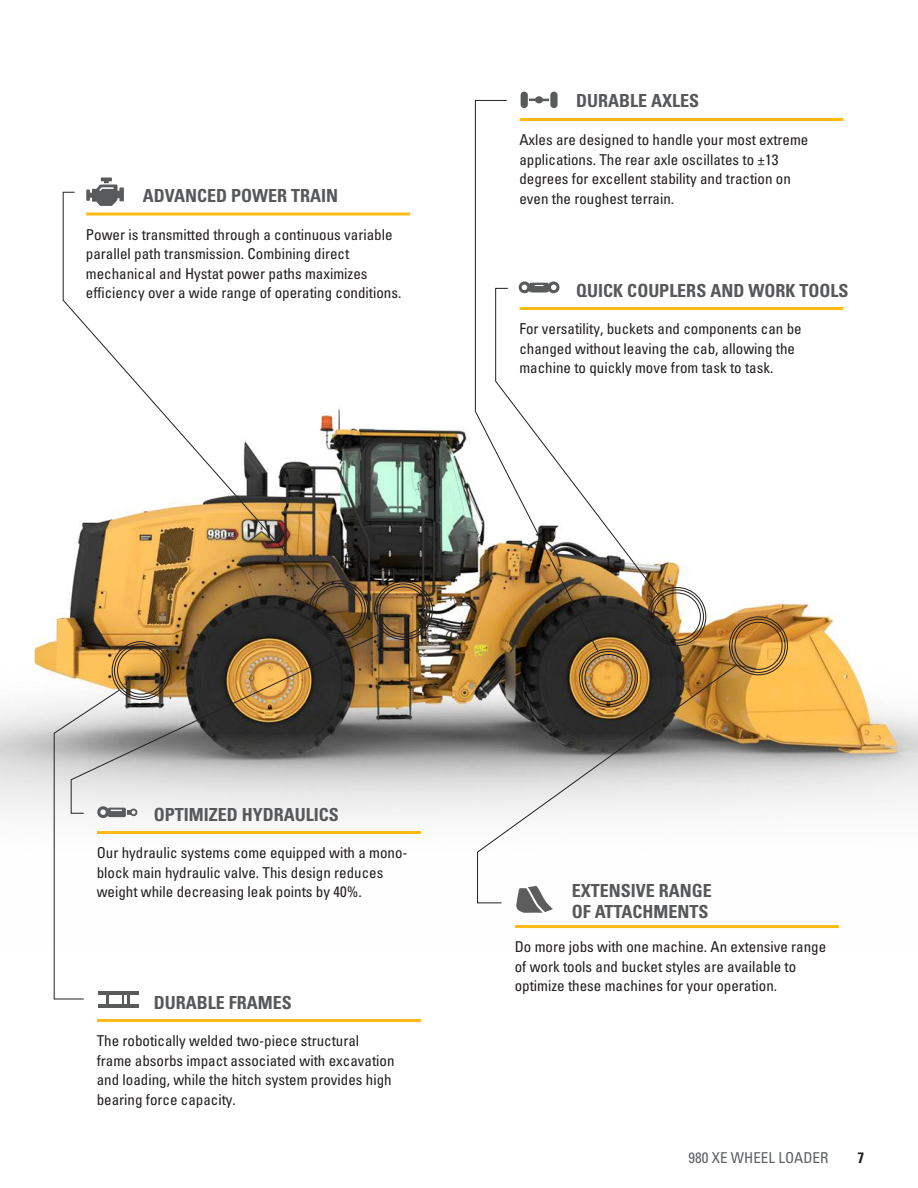
<style>
.page{position:relative;width:918px;height:1188px;background:#fff}
.page>*{position:absolute;margin:0;border:0;box-sizing:border-box;transform-origin:0 0}
.Subhead_small_gray{font:18px/21.6px "Univers LTCYR 67 Bold Cond";color:#57585a}
.Body_copy{font:condensed 15px/19.5px "Univers LTCYR 57";color:#231f20}
.t1{font:condensed 15px "Univers LTCYR 57";color:#5d6163}
.t2{font:15px "Univers LTCYR 67 Bold Cond";color:#231f20}
</style>
<div class="page">
<img style="left:0;top:257px;width:918px;height:672px">
<div style="left:729px;top:616px;width:59px;height:59px;border:1px solid #231f20;border-radius:50%"></div>
<div style="left:732px;top:619px;width:54px;height:54px;border:1px solid #231f20;border-radius:50%"></div>
<div style="left:735px;top:622px;width:47px;height:48px;border:1px solid #231f20;border-radius:50%"></div>
<hr style="left:515px;top:925px;width:324px;height:3px;background:#fcba13">
<hr style="left:520px;top:307px;width:323px;height:3px;background:#fcba13">
<hr style="left:97px;top:1019px;width:324px;height:3px;background:#fcba13">
<hr style="left:520px;top:118px;width:323px;height:3px;background:#fcba13">
<hr style="left:97px;top:831px;width:324px;height:3px;background:#fcba13">
<hr style="left:86px;top:213px;width:324px;height:3px;background:#fcba13">
<div style="left:648px;top:587px;width:58px;height:59px;border:1px solid #231f20;border-radius:50%"></div>
<div style="left:650px;top:590px;width:54px;height:53px;border:1px solid #231f20;border-radius:50%"></div>
<div style="left:653px;top:593px;width:48px;height:47px;border:1px solid #231f20;border-radius:50%"></div>
<div style="left:309px;top:581px;width:59px;height:58px;border:1px solid #231f20;border-radius:50%"></div>
<div style="left:312px;top:583px;width:54px;height:54px;border:1px solid #231f20;border-radius:50%"></div>
<div style="left:315px;top:586px;width:48px;height:48px;border:1px solid #231f20;border-radius:50%"></div>
<div style="left:374px;top:581px;width:59px;height:59px;border:1px solid #231f20;border-radius:50%"></div>
<div style="left:376px;top:584px;width:54px;height:54px;border:1px solid #231f20;border-radius:50%"></div>
<div style="left:379px;top:587px;width:48px;height:48px;border:1px solid #231f20;border-radius:50%"></div>
<svg style="left:477px;top:664px;width:261px;height:240px"></svg>
<img style="left:70px;top:631px;width:315px;height:183px">
<svg style="left:62px;top:191px;width:257px;height:399px"></svg>
<svg style="left:599px;top:288px;width:60px;height:307px"></svg>
<svg style="left:475px;top:100px;width:124px;height:552px"></svg>
<svg style="left:86px;top:178px;width:38px;height:28px"></svg>
<svg style="left:529px;top:96px;width:20px;height:7px"></svg>
<div style="left:521px;top:92px;width:7px;height:16px;background:#595a5b;border-radius:4px"></div>
<div style="left:550px;top:92px;width:8px;height:16px;background:#595a5b;border-radius:4px"></div>
<svg style="left:519px;top:281px;width:40px;height:12px"></svg>
<svg style="left:514px;top:885px;width:39px;height:32px"></svg>
<hr style="left:98px;top:991px;width:40px;height:4px;background:#595a5b">
<hr style="left:98px;top:1004px;width:40px;height:3px;background:#595a5b">
<svg style="left:53px;top:689px;width:84px;height:315px"></svg>
<p class="Subhead_small_gray" style="left:143px;top:185px;width:197px">ADVANCED POWER TRAIN</p>
<p class="Body_copy" style="left:86px;top:224px;width:317px">Power is transmitted through a continuous variable parallel path transmission. Combining direct mechanical and Hystat power paths maximizes efficiency over a wide range of operating conditions.</p>
<p class="Subhead_small_gray" style="left:576px;top:90px;width:124px">DURABLE AXLES</p>
<p class="Body_copy" style="left:519px;top:130px;width:291px">Axles are designed to handle your most extreme applications. The rear axle oscillates to ±13 degrees for excellent stability and traction on even the roughest terrain.</p>
<p class="Subhead_small_gray" style="left:576px;top:279px;width:274px">QUICK COUPLERS AND WORK TOOLS</p>
<p class="Body_copy" style="left:519px;top:319px;width:284px">For versatility, buckets and components can be changed without leaving the cab, allowing the machine to quickly move from task to task.</p>
<p class="Subhead_small_gray" style="left:154px;top:803px;width:187px">OPTIMIZED HYDRAULICS</p>
<p class="Body_copy" style="left:97px;top:843px;width:312px">Our hydraulic systems come equipped with a mono&shy;block main hydraulic valve. This design reduces weight while decreasing leak points by 40%.</p>
<p class="Subhead_small_gray" style="left:154px;top:991px;width:139px">DURABLE FRAMES</p>
<p class="Body_copy" style="left:97px;top:1031px;width:299px">The robotically welded two-piece structural frame absorbs impact associated with excavation and loading, while the hitch system provides high bearing force capacity.</p>
<p class="Subhead_small_gray" style="left:572px;top:879px;width:142px">EXTENSIVE RANGE<br>OF ATTACHMENTS</p>
<p class="Body_copy" style="left:515px;top:937px;width:313px">Do more jobs with one machine. An extensive range of work tools and bucket styles are available to optimize these machines for your operation.</p>
<p class="t1" style="left:688px;top:1148px;width:141px">980 XE WHEEL LOADER</p>
<p class="t2" style="left:857px;top:1148px;width:8px">7</p>
</div>
